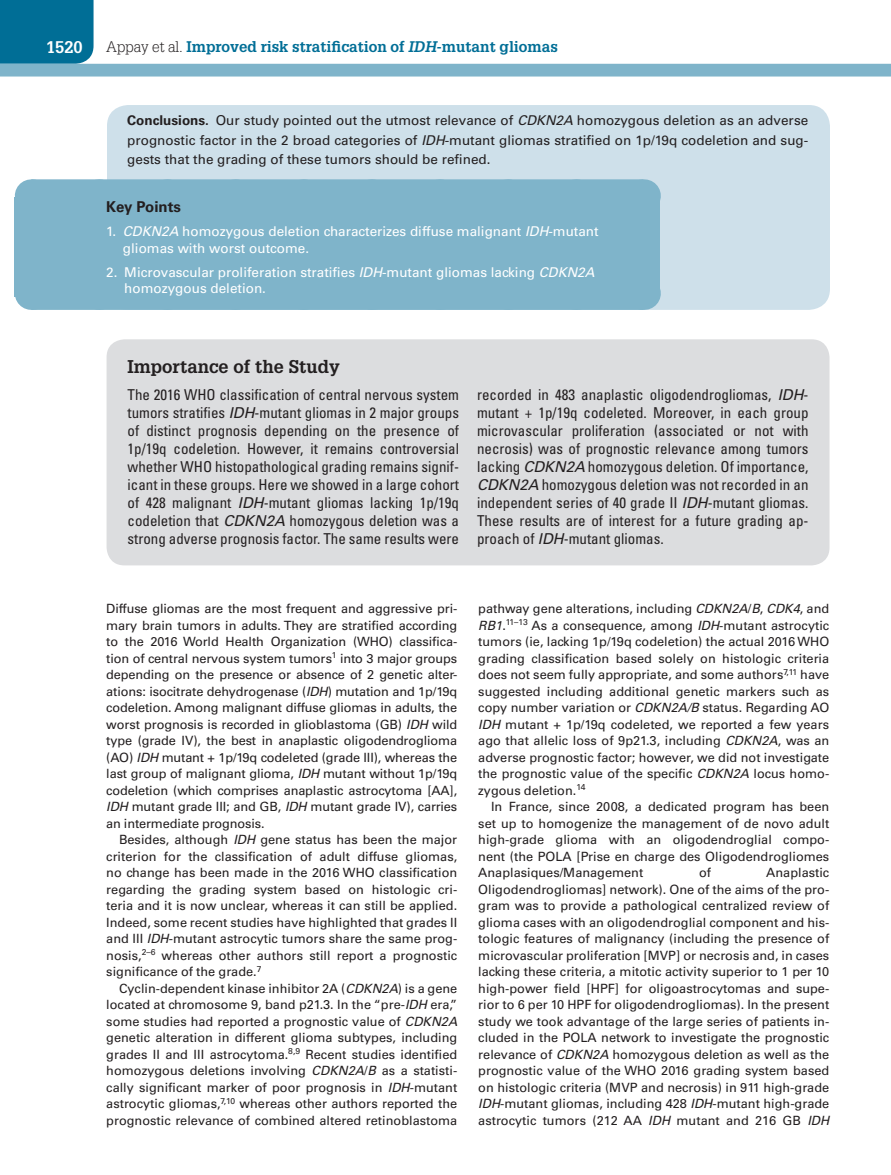
<style>
.page{position:relative;width:891px;height:1175px;background:#fff}
.page>*{position:absolute;margin:0;border:0;box-sizing:border-box;transform-origin:0 0}
.t1{font:700 18px "Glypha LT Std";color:#231f20}
.t2{font:700 16.5px "Glypha LT Std";color:#fff}
.t3{font:condensed 15px/18px "Univers LT Std";color:#231f20;text-align:justify}
.t4{font:700 15px "Glypha LT Std";color:#006e96}
.t5{font:700 15px "Univers LT Std";color:#231f20}
.t6{font:13.5px/19.5px "Univers LT Std";color:#231f20;text-align:justify}
.t7{font:13.5px/16.5px "Univers LT Std";color:#fff}
.t8{font:12.75px/16.5px "Univers LT Std";color:#231f20;text-align:justify}
.s1{font-weight:300;color:#231f20}
.s2{font-style:italic}
.s3{font-weight:700}
.s4{font-style:italic;font-stretch:normal}
</style>
<div class="page">
<div style="left:0;top:0;width:94px;height:64px;background:#006e96"></div>
<div style="left:0;top:64px;width:891px;height:12px;background:#7fb4ca"></div>
<div style="left:107px;top:105px;width:723px;height:205px;background:#cee0ea;border-radius:21px"></div>
<div style="left:15px;top:197px;width:645px;height:34px;background:#7fb4ca"></div>
<div style="left:31px;top:179px;width:612px;height:33px;background:#7fb4ca"></div>
<svg style="left:99px;top:179px;width:510px;height:1px"></svg>
<hr style="left:643px;top:179px;width:1px;height:33px;background:#7fb4ca">
<div style="left:15px;top:213px;width:645px;height:57px;background:#7fb4ca"></div>
<div style="left:15px;top:254px;width:645px;height:43px;background:#7fb4ca"></div>
<div style="left:31px;top:277px;width:612px;height:33px;background:#7fb4ca"></div>
<hr style="left:643px;top:277px;width:1px;height:33px;background:#7fb4ca">
<div style="left:107px;top:339px;width:723px;height:226px;background:#dcdddf;border-radius:18px"></div>
<p class="t2" style="left:46px;top:37px;width:38px">1520</p>
<p class="t4" style="left:106px;top:37px;width:453px"><span class="s1">Appay et al.</span> Improved risk stratification of <span class="s2">IDH</span>-mutant gliomas</p>
<p class="t6" style="left:127px;top:111px;width:683px"><span class="s3">Conclusions.</span> Our study pointed out the utmost relevance of <span class="s2">CDKN2A</span> homozygous deletion as an adverse prognostic factor in the 2 broad categories of <span class="s2">IDH</span>-mutant gliomas stratified on 1p/19q codeletion and sug&shy;gests that the grading of these tumors should be refined.</p>
<p class="t5" style="left:106px;top:198px;width:76px">Key Points</p>
<p class="t7" style="left:123px;top:223px;width:477px;text-indent:-17px">1. <span class="s2">CDKN2A</span> homozygous deletion characterizes diffuse malignant <span class="s2">IDH</span>-mutant gliomas with worst outcome.</p>
<p class="t7" style="left:124px;top:264px;width:472px;text-indent:-18px">2. Microvascular proliferation stratifies <span class="s2">IDH</span>-mutant gliomas lacking <span class="s2">CDKN2A </span>homozygous deletion.</p>
<h1 class="t1" style="left:128px;top:356px;width:214px">Importance of the Study</h1>
<p class="t3" style="left:128px;top:386px;width:333px">The 2016 WHO classification of central nervous system tumors stratifies <span class="s4">IDH</span>-mutant gliomas in 2 major groups of distinct prognosis depending on the presence of 1p/19q codeletion. However, it remains controversial whether WHO histopathological grading remains signif&shy;icant in these groups. Here we showed in a large cohort of 428 malignant <span class="s4">IDH</span>-mutant gliomas lacking 1p/19q codeletion that <span class="s4">CDKN2A</span> homozygous deletion was a strong adverse prognosis factor. The same results were</p>
<p class="t3" style="left:477px;top:386px;width:333px">recorded in 483 anaplastic oligodendrogliomas, <span class="s4">IDH&shy;</span>mutant + 1p/19q codeleted. Moreover, in each group microvascular proliferation (associated or not with necrosis) was of prognostic relevance among tumors lacking <span class="s4">CDKN2A</span> homozygous deletion. Of importance, <span class="s4">CDKN2A</span> homozygous deletion was not recorded in an independent series of 40 grade II <span class="s4">IDH</span>-mutant gliomas.<br>These results are of interest for a future grading ap&shy;proach of <span class="s4">IDH</span>-mutant gliomas.</p>
<p class="t8" style="left:106px;top:600px;width:353px">Diffuse gliomas are the most frequent and aggressive pri&shy;mary brain tumors in adults. They are stratified according to the 2016 World Health Organization (WHO) classifica&shy;tion of central nervous system tumors<sup>1</sup> into 3 major groups depending on the presence or absence of 2 genetic alter&shy;ations: isocitrate dehydrogenase (<span class="s2">IDH</span>) mutation and 1p/19q codeletion. Among malignant diffuse gliomas in adults, the worst prognosis is recorded in glioblastoma (GB) <span class="s2">IDH</span> wild type (grade IV), the best in anaplastic oligodendroglioma (AO) <span class="s2">IDH</span> mutant + 1p/19q codeleted (grade III), whereas the last group of malignant glioma, <span class="s2">IDH</span> mutant without 1p/19q codeletion (which comprises anaplastic astrocytoma [AA], <span class="s2">IDH</span> mutant grade III; and GB, <span class="s2">IDH</span> mutant grade IV), carries an intermediate prognosis.</p>
<p class="t8" style="left:106px;top:831px;width:353px;text-indent:13px">Besides, although <span class="s2">IDH</span> gene status has been the major criterion for the classification of adult diffuse gliomas, no change has been made in the 2016 WHO classification regarding the grading system based on histologic cri&shy;teria and it is now unclear, whereas it can still be applied.<br>Indeed, some recent studies have highlighted that grades II and III <span class="s2">IDH</span>-mutant astrocytic tumors share the same prog&shy;nosis,<sup>2–6</sup> whereas other authors still report a prognostic significance of the grade.<sup>7</sup></p>
<p class="t8" style="left:106px;top:980px;width:353px;text-indent:13px">Cyclin-dependent kinase inhibitor 2A (<span class="s2">CDKN2A</span>) is a gene located at chromosome 9, band p21.3. In the “pre-<span class="s2">IDH</span> era,” some studies had reported a prognostic value of <span class="s2">CDKN2A </span>genetic alteration in different glioma subtypes, including grades II and III astrocytoma.<sup>8,9</sup> Recent studies identified homozygous deletions involving <span class="s2">CDKN2A</span>/<span class="s2">B</span> as a statisti&shy;cally significant marker of poor prognosis in <span class="s2">IDH</span>-mutant astrocytic gliomas,<sup>7,10</sup> whereas other authors reported the prognostic relevance of combined altered retinoblastoma</p>
<p class="t8" style="left:478px;top:600px;width:353px">pathway gene alterations, including <span class="s2">CDKN2A</span>/<span class="s2">B</span>, <span class="s2">CDK4</span>, and <span class="s2">RB1</span>.<sup>11–13</sup> As a consequence, among <span class="s2">IDH</span>-mutant astrocytic tumors (ie, lacking 1p/19q codeletion) the actual 2016 WHO grading classification based solely on histologic criteria does not seem fully appropriate, and some authors<sup>7,11</sup> have suggested including additional genetic markers such as copy number variation or <span class="s2">CDKN2A/B</span> status. Regarding AO <span class="s2">IDH</span> mutant + 1p/19q codeleted, we reported a few years ago that allelic loss of 9p21.3, including <span class="s2">CDKN2A</span>, was an adverse prognostic factor; however, we did not investigate the prognostic value of the specific <span class="s2">CDKN2A</span> locus homo&shy;zygous deletion.<sup>14</sup></p>
<p class="t8" style="left:478px;top:798px;width:353px;text-indent:13px">In France, since 2008, a dedicated program has been set up to homogenize the management of de novo adult high-grade glioma with an oligodendroglial compo&shy;nent (the POLA [Prise en charge des Oligodendrogliomes Anaplasiques/Management</p>
<p class="t8" style="left:699px;top:864px;width:14px">of</p>
<p class="t8" style="left:478px;top:864px;width:353px;text-indent:288px">Anaplastic Oligodendrogliomas] network). One of the aims of the pro&shy;gram was to provide a pathological centralized review of glioma cases with an oligodendroglial component and his&shy;tologic features of malignancy (including the presence of microvascular proliferation [MVP] or necrosis and, in cases lacking these criteria, a mitotic activity superior to 1 per 10 high-power field [HPF] for oligoastrocytomas and supe&shy;rior to 6 per 10 HPF for oligodendrogliomas). In the present study we took advantage of the large series of patients in&shy;cluded in the POLA network to investigate the prognostic relevance of <span class="s2">CDKN2A</span> homozygous deletion as well as the prognostic value of the WHO 2016 grading system based on histologic criteria (MVP and necrosis) in 911 high-grade <span class="s2">IDH</span>-mutant gliomas, including 428 <span class="s2">IDH</span>-mutant high-grade astrocytic tumors (212 AA <span class="s2">IDH</span> mutant and 216 GB <span class="s2">IDH</span></p>
</div>
